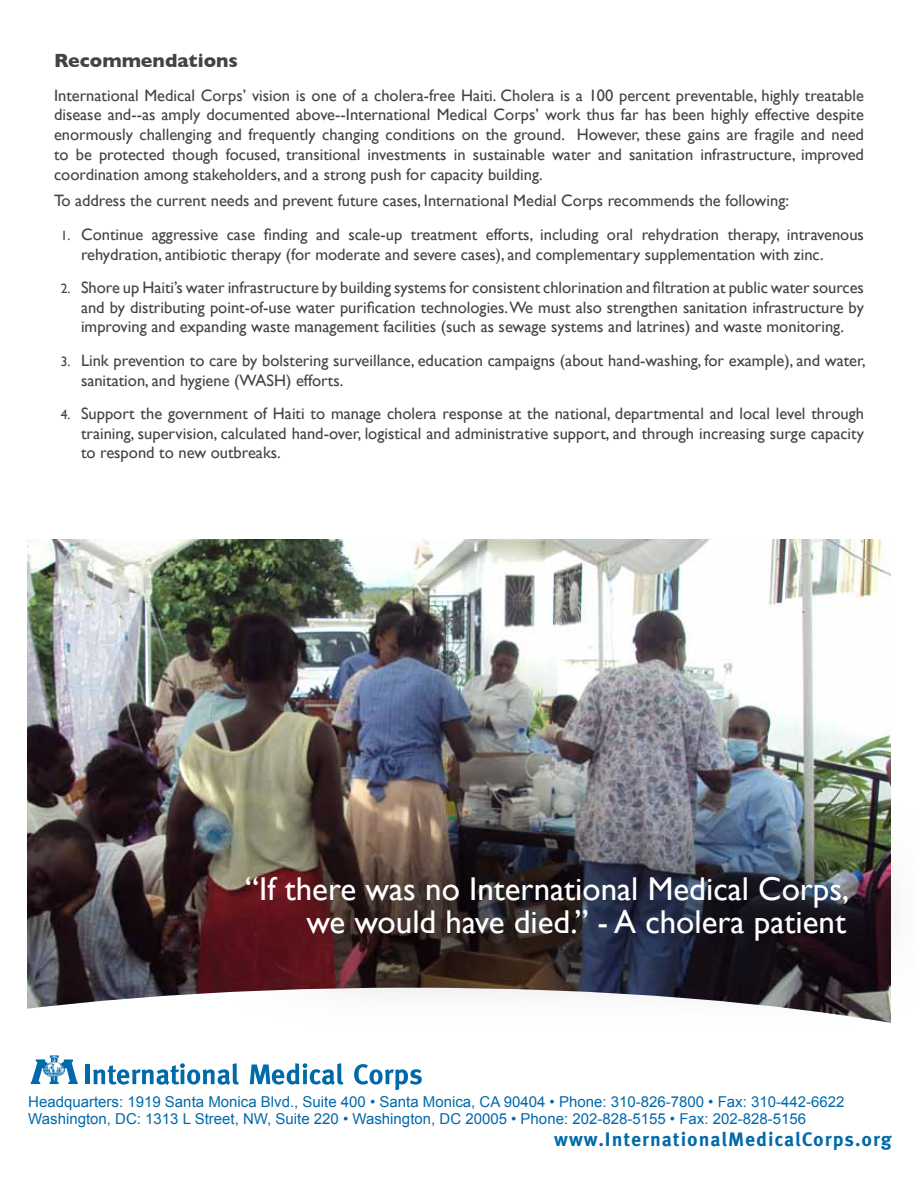
<style>
.page{position:relative;width:918px;height:1188px;background:#fff}
.page>*{position:absolute;margin:0;border:0;box-sizing:border-box;transform-origin:0 0}
.t1{font:33px/33px "Gill Sans";color:#fff;text-align:right}
.t2{font:700 19.5px "Meta OT";letter-spacing:.05em;color:#0069aa}
.t3{font:700 19.5px "Gill Sans";color:#434343}
.t4{font:16.5px/19.8px "Gill Sans";color:#434343;text-align:justify}
.t5{font:15px/16px "Arial";color:#0069aa}
.s1{font-size:13.5px}
</style>
<div class="page">
<img style="left:27px;top:540px;width:863px;height:448px">
<svg style="left:27px;top:988px;width:317px;height:97px"></svg>
<svg style="left:31px;top:1055px;width:47px;height:29px"></svg>
<hr style="left:86px;top:1064px;width:4px;height:20px;background:#0069aa">
<svg style="left:93px;top:1063px;width:146px;height:22px"></svg>
<svg style="left:250px;top:1063px;width:93px;height:22px"></svg>
<svg style="left:354px;top:1064px;width:68px;height:26px"></svg>
<div style="left:160px;top:785px;width:758px;height:244px;background:#000;opacity:.54"></div>
<p class="t3" style="left:54px;top:49px;width:186px">Recommendations</p>
<p class="t4" style="left:54px;top:85px;width:812px">International Medical Corps’ vision is one of a cholera-free Haiti. Cholera is a 100 percent preventable, highly treatable disease and--as amply documented above--International Medical Corps’ work thus far has been highly effective despite enormously challenging and frequently changing conditions on the ground. However, these gains are fragile and need to be protected though focused, transitional investments in sustainable water and sanitation infrastructure, improved coordination among stakeholders, and a strong push for capacity building.</p>
<p class="t4" style="left:54px;top:191px;width:737px">To address the current needs and prevent future cases, International Medial Corps recommends the following:</p>
<p class="t4" style="left:81px;top:224px;width:784px;text-indent:-20px"><span class="s1">1.</span> Continue aggressive case finding and scale-up treatment efforts, including oral rehydration therapy, intravenous rehydration, antibiotic therapy (for moderate and severe cases), and complementary supplementation with zinc.</p>
<p class="t4" style="left:81px;top:277px;width:785px;text-indent:-20px"><span class="s1">2.</span> Shore up Haiti’s water infrastructure by building systems for consistent chlorination and filtration at public water sources and by distributing point-of-use water purification technologies. We must also strengthen sanitation infrastructure by improving and expanding waste management facilities (such as sewage systems and latrines) and waste monitoring.</p>
<p class="t4" style="left:81px;top:350px;width:786px;text-indent:-20px"><span class="s1">3.</span> Link prevention to care by bolstering surveillance, education campaigns (about hand-washing, for example), and water, sanitation, and hygiene (WASH) efforts.</p>
<p class="t4" style="left:81px;top:403px;width:785px;text-indent:-20px"><span class="s1">4.</span> Support the government of Haiti to manage cholera response at the national, departmental and local level through training, supervision, calculated hand-over, logistical and administrative support, and through increasing surge capacity to respond to new outbreaks.</p>
<h1 class="t1" style="left:245px;top:872px;width:606px">“If there was no International Medical Corps, we would have died.” - A cholera patient</h1>
<p class="t5" style="left:28px;top:1094px;width:818px">Headquarters: 1919 Santa Monica Blvd., Suite 400 • Santa Monica, CA 90404 • Phone: 310-826-7800 • Fax: 310-442-6622<br>Washington, DC: 1313 L Street, NW, Suite 220 • Washington, DC 20005 • Phone: 202-828-5155 • Fax: 202-828-5156</p>
<p class="t2" style="left:554px;top:1128px;width:339px">www.InternationalMedicalCorps.org</p>
</div>
